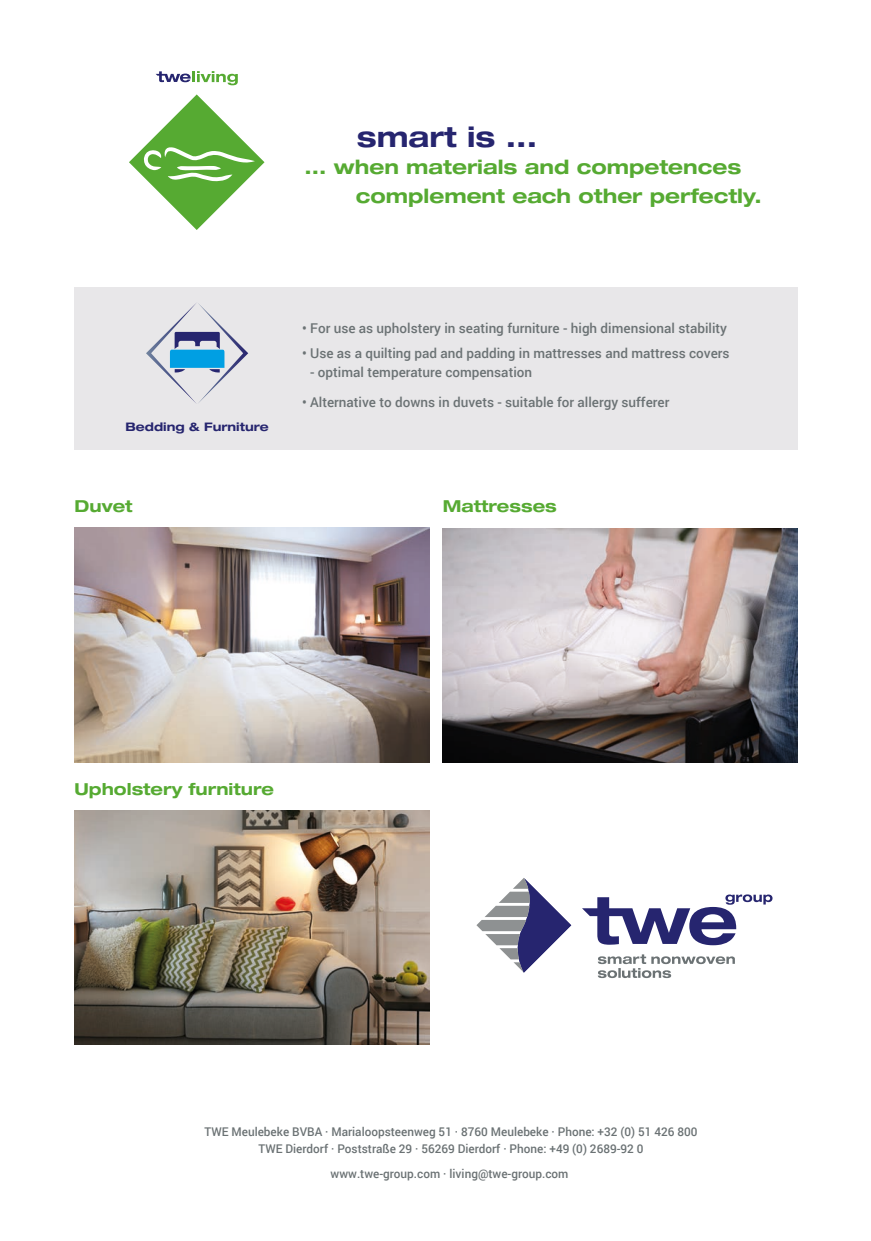
<style>
.page{position:relative;width:871px;height:1241px;background:#fff}
.page>*{position:absolute;margin:0;border:0;box-sizing:border-box;transform-origin:0 0}
.t1{font:700 expanded 28.2px "Helvetica Neue LT";color:#26256f}
.t2{font:700 expanded 19.8px/29.5px "Helvetica Neue LT";color:#56aa32}
.t3{font:700 expanded 16.5px "Helvetica Neue LT Std";color:#56aa32}
.t4{font:500 13.5px "Roboto";color:#6b7274}
.t5{font:500 12px/16.8px "Roboto";color:#6b7274;text-align:center}
.t6{font:700 expanded 11.85px "Helvetica Neue LT";color:#26256f}
</style>
<div class="page">
<img style="left:74px;top:527px;width:355px;height:235px">
<img style="left:74px;top:810px;width:355px;height:234px">
<img style="left:443px;top:528px;width:354px;height:234px">
<svg style="left:597px;top:954px;width:138px;height:23px"></svg>
<svg style="left:582px;top:894px;width:190px;height:51px"></svg>
<svg style="left:476px;top:878px;width:95px;height:94px"></svg>
<div style="left:74px;top:287px;width:723px;height:163px;background:#e8e7e9"></div>
<svg style="left:146px;top:303px;width:102px;height:101px"></svg>
<svg style="left:129px;top:94px;width:135px;height:136px"></svg>
<svg style="left:156px;top:71px;width:82px;height:14px"></svg>
<h1 class="t1" style="left:357px;top:119px;width:182px">smart is ...</h1>
<h2 class="t2" style="left:356px;top:151px;width:407px;text-indent:-51px">... when materials and competences complement each other perfectly.</h2>
<p class="t6" style="left:125px;top:419px;width:145px">Bedding &amp; Furniture</p>
<p class="t3" style="left:74px;top:495px;width:60px">Duvet</p>
<p class="t4" style="left:302px;top:319px;width:426px">• For use as upholstery in seating furniture - high dimensional stability</p>
<p class="t4" style="left:302px;top:344px;width:429px">• Use as a quilting pad and padding in mattresses and mattress covers</p>
<p class="t4" style="left:310px;top:362px;width:223px">- optimal temperature compensation</p>
<p class="t4" style="left:302px;top:393px;width:369px">• Alternative to downs in duvets - suitable for allergy sufferer</p>
<p class="t3" style="left:443px;top:495px;width:115px">Mattresses</p>
<p class="t3" style="left:74px;top:778px;width:201px">Upholstery furniture</p>
<p class="t5" style="left:204px;top:1122px;width:494px">TWE Meulebeke BVBA · Marialoopsteenweg 51 · 8760 Meulebeke · Phone: +32 (0) 51 426 800<br>TWE Dierdorf · Poststraße 29 · 56269 Dierdorf · Phone: +49 (0) 2689-92 0</p>
<p class="t5" style="left:330px;top:1164px;width:239px">www.twe-group.com · living@twe-group.com</p>
</div>
